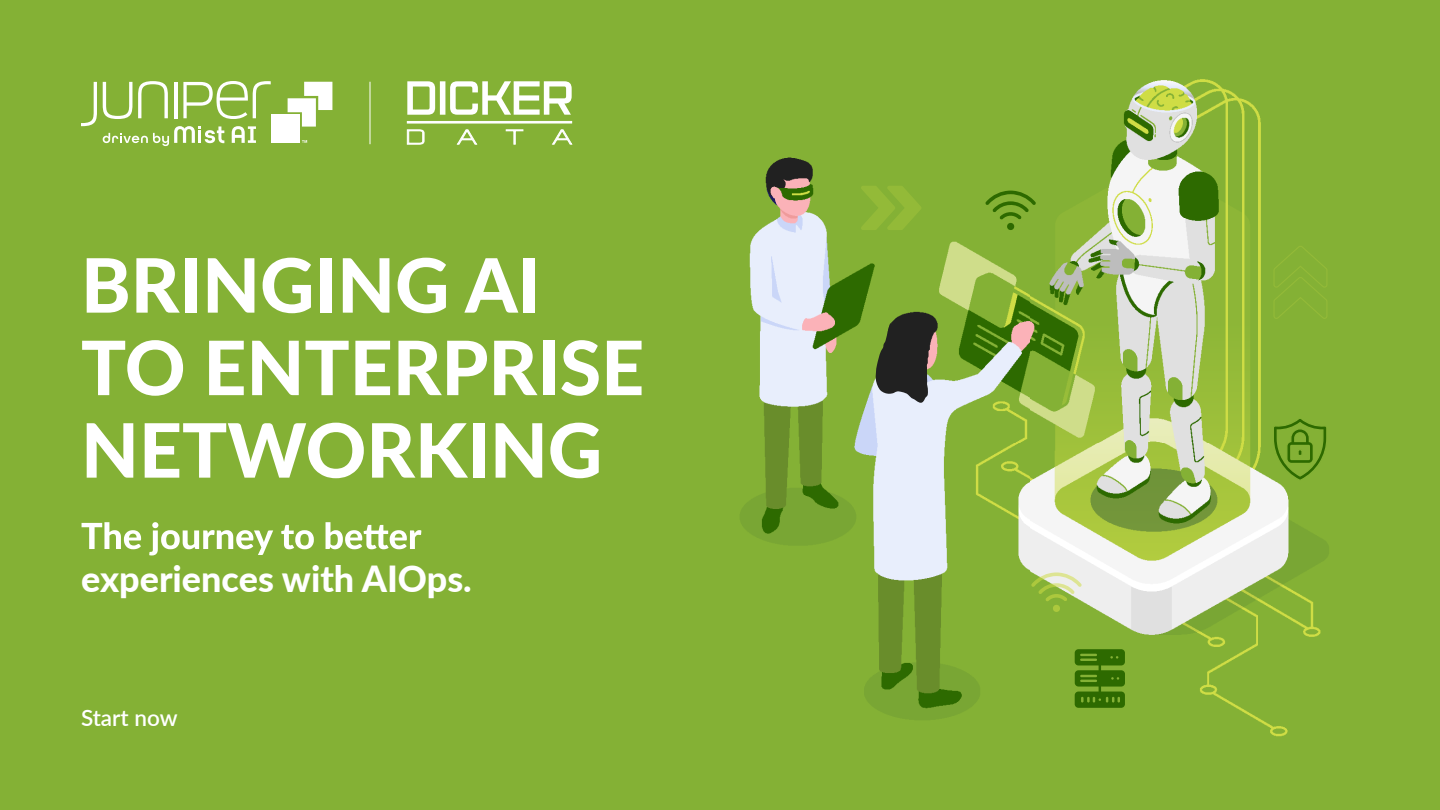
<style>
.page{position:relative;width:1440px;height:810px;background:#84b135}
.page>*{position:absolute;margin:0;border:0;box-sizing:border-box;transform-origin:0 0}
.t1{font:800 75px/82.5px "Lato";color:#fff}
.t2{font:800 36px "Lato";color:#fff}
.t3{font:600 22.5px "Lato";color:#fff}
</style>
<div class="page">
<img style="left:740px;top:443px;width:589px;height:294px">
<img style="left:749px;top:79px;width:512px;height:364px">
<svg style="left:82px;top:522px;width:339px;height:33px"></svg>
<svg style="left:288px;top:82px;width:44px;height:45px"></svg>
<div style="left:271px;top:115px;width:28px;height:28px;background:#fff"></div>
<svg style="left:103px;top:82px;width:29px;height:37px"></svg>
<svg style="left:138px;top:81px;width:30px;height:37px"></svg>
<hr style="left:174px;top:82px;width:3px;height:36px;background:#fff">
<svg style="left:183px;top:81px;width:88px;height:38px"></svg>
<svg style="left:81px;top:82px;width:16px;height:44px"></svg>
<svg style="left:232px;top:126px;width:24px;height:17px"></svg>
<svg style="left:103px;top:126px;width:121px;height:20px"></svg>
<svg style="left:302px;top:140px;width:5px;height:3px"></svg>
<svg style="left:861px;top:186px;width:61px;height:44px"></svg>
<svg style="left:1274px;top:246px;width:53px;height:73px"></svg>
<svg style="left:985px;top:191px;width:51px;height:39px"></svg>
<svg style="left:1272px;top:419px;width:56px;height:63px"></svg>
<svg style="left:1297px;top:449px;width:6px;height:7px"></svg>
<svg style="left:1031px;top:572px;width:51px;height:40px"></svg>
<svg style="left:875px;top:323px;width:54px;height:84px;background:#494e45"></svg>
<svg style="left:1075px;top:649px;width:50px;height:59px"></svg>
<svg style="left:407px;top:129px;width:18px;height:16px"></svg>
<svg style="left:456px;top:129px;width:22px;height:16px"></svg>
<svg style="left:505px;top:129px;width:19px;height:16px"></svg>
<svg style="left:551px;top:129px;width:22px;height:16px"></svg>
<svg style="left:407px;top:81px;width:28px;height:34px"></svg>
<div style="left:440px;top:81px;width:5px;height:34px;background:#fff"></div>
<svg style="left:450px;top:81px;width:122px;height:34px"></svg>
<div style="left:407px;top:121px;width:165px;height:2px;border:1px solid #fff"></div>
<hr style="left:370px;top:82px;width:1px;height:62px;background:#fff">
<p class="t1" style="left:81px;top:241px;width:565px">BRINGING AI<br>TO ENTERPRISE<br>NETWORKING</p>
<p class="t2" style="left:81px;top:552px;width:392px">experiences with AIOps.</p>
<p class="t3" style="left:81px;top:701px;width:98px">Start now</p>
</div>
